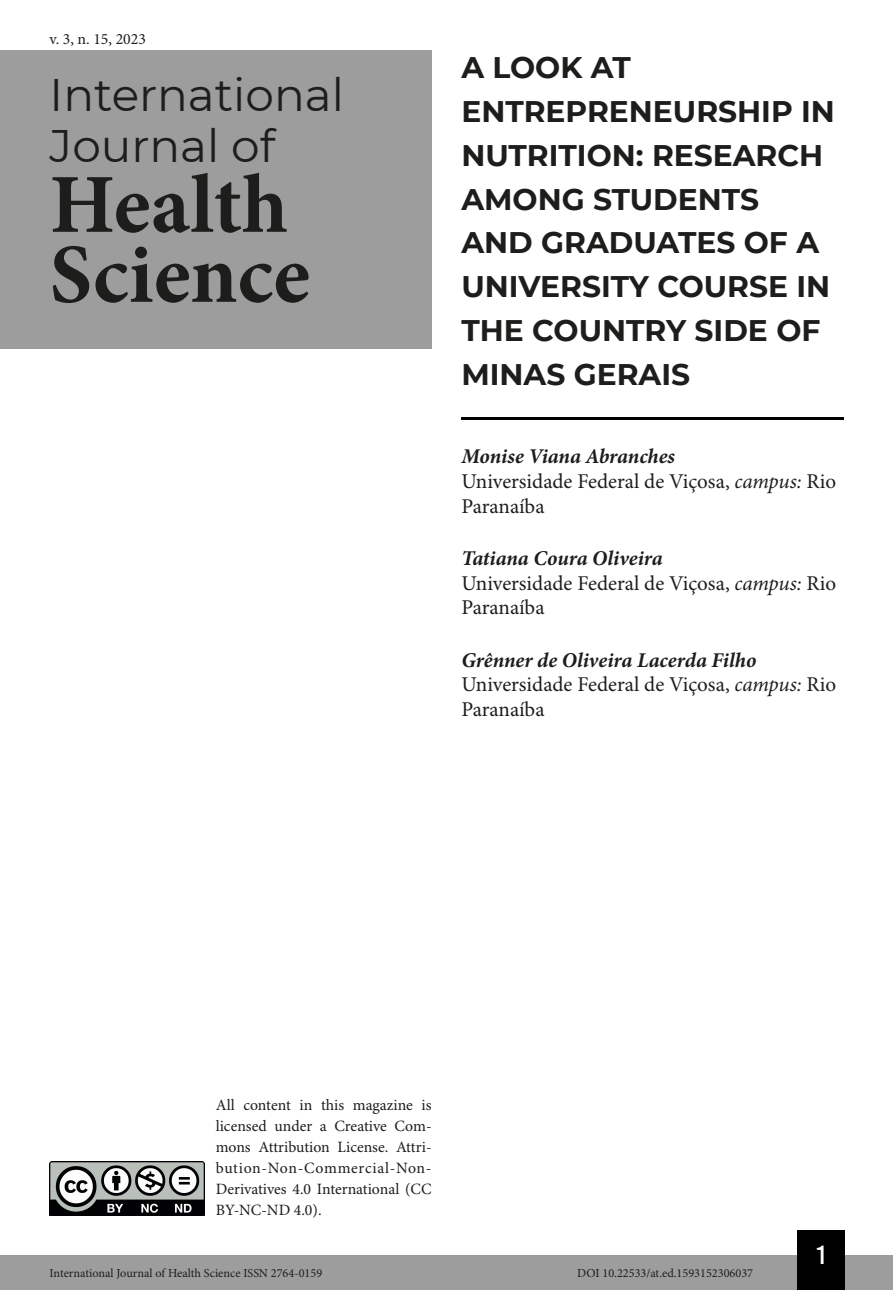
<style>
.page{position:relative;width:893px;height:1290px;background:#fff}
.page>*{position:absolute;margin:0;border:0;box-sizing:border-box;transform-origin:0 0}
.t1{font:700 84px/70px "Minion Pro";color:#1d1d1b}
.t2{font:45.5px/50.8px "Montserrat";color:#1d1d1b}
.t3{font:700 29.75px/43.8px "Montserrat";color:#1d1d1b}
.t4{font:26.25px "Bebas Kai";color:#fff}
.t5{font:21px/24.5px "Minion Pro";color:#1d1d1b}
.t6{font:15.75px/21px "Minion Pro";color:#1d1d1b;text-align:justify}
.t7{font:12.25px "Minion Pro";color:#1d1d1b}
.s1{font-weight:700;font-style:italic}
.s2{font-style:italic}
</style>
<div class="page">
<div style="left:0;top:1255px;width:893px;height:35px;background:#9d9d9d"></div>
<div style="left:797px;top:1230px;width:48px;height:60px;background:#000"></div>
<img style="left:50px;top:1161px;width:154px;height:54px">
<div style="left:0;top:50px;width:432px;height:298px;background:#9d9d9d"></div>
<hr style="left:461px;top:417px;width:382px;height:2px;background:#000">
<p class="t6" style="left:50px;top:29px;width:98px">v. 3, n. 15, 2023</p>
<h2 class="t2" style="left:50px;top:68px;width:296px">International<br>Journal of</h2>
<h1 class="t1" style="left:50px;top:169px;width:262px">Health<br>Science</h1>
<h3 class="t3" style="left:461px;top:44px;width:375px">A LOOK AT<br>ENTREPRENEURSHIP IN<br>NUTRITION: RESEARCH<br>AMONG STUDENTS<br>AND GRADUATES OF A<br>UNIVERSITY COURSE IN<br>THE COUNTRY SIDE OF<br>MINAS GERAIS</h3>
<p class="t5" style="left:461px;top:445px;width:376px"><span class="s1">Monise Viana Abranches<br></span>Universidade Federal de Viçosa, <span class="s2">campus:</span> Rio<br>Paranaíba</p>
<p class="t5" style="left:461px;top:547px;width:376px"><span class="s1">Tatiana Coura Oliveira<br></span>Universidade Federal de Viçosa, <span class="s2">campus:</span> Rio<br>Paranaíba</p>
<p class="t5" style="left:461px;top:648px;width:376px"><span class="s1">Grênner de Oliveira Lacerda Filho<br></span>Universidade Federal de Viçosa, <span class="s2">campus:</span> Rio<br>Paranaíba</p>
<p class="t6" style="left:216px;top:1095px;width:217px">All content in this magazine is licensed under a Creative Com&shy;mons Attribution License. Attri&shy;bution-Non-Commercial-Non-Derivatives 4.0 International (CC BY-NC-ND 4.0).</p>
<p class="t4" style="left:817px;top:1241px;width:10px">1</p>
<p class="t7" style="left:50px;top:1266px;width:274px">International Journal of Health Science ISSN 2764-0159</p>
<p class="t7" style="left:577px;top:1266px;width:177px">DOI 10.22533/at.ed.1593152306037</p>
</div>
